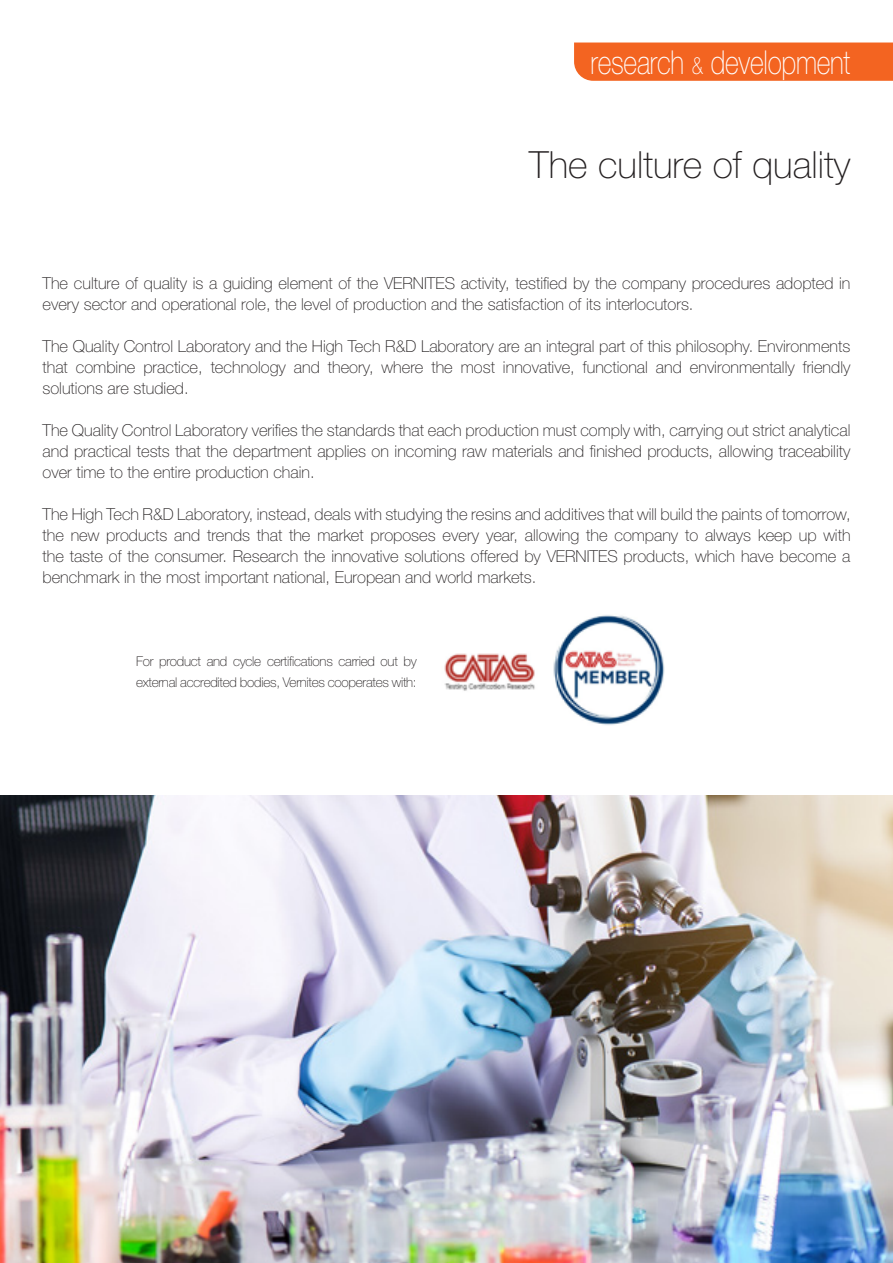
<style>
.page{position:relative;width:893px;height:1263px;background:#fff}
.page>*{position:absolute;margin:0;border:0;box-sizing:border-box;transform-origin:0 0}
.t1{font:100 37.5px "Helvetica Neue";color:#231f20}
.t2{font:100 33px "Helvetica Neue";letter-spacing:-.01em;color:#fff;scale:.8 1}
.t3{font:100 16.5px/21px "Helvetica Neue";color:#231f20;text-align:justify}
.t4{font:100 13.5px/21px "Helvetica Neue";letter-spacing:-.02em;color:#231f20}
.s1{font-size:24px}
</style>
<div class="page">
<div style="left:574px;top:43px;width:319px;height:38px;background:#f36421"></div>
<img style="left:0;top:795px;width:893px;height:468px">
<img style="left:444px;top:615px;width:221px;height:110px">
<h2 class="t2" style="left:591px;top:43px;width:326px">research <span class="s1">&amp;</span> development</h2>
<h1 class="t1" style="left:529px;top:144px;width:323px">The culture of quality</h1>
<p class="t3" style="left:43px;top:273px;width:809px">The culture of quality is a guiding element of the VERNITES activity, testified by the company procedures adopted in every sector and operational role, the level of production and the satisfaction of its interlocutors.</p>
<p class="t3" style="left:43px;top:336px;width:809px">The Quality Control Laboratory and the High Tech R&amp;D Laboratory are an integral part of this philosophy. Environments that combine practice, technology and theory, where the most innovative, functional and environmentally friendly solutions are studied.</p>
<p class="t3" style="left:43px;top:420px;width:809px">The Quality Control Laboratory verifies the standards that each production must comply with, carrying out strict analytical and practical tests that the department applies on incoming raw materials and finished products, allowing traceability over time to the entire production chain.</p>
<p class="t3" style="left:43px;top:504px;width:809px">The High Tech R&amp;D Laboratory, instead, deals with studying the resins and additives that will build the paints of tomorrow, the new products and trends that the market proposes every year, allowing the company to always keep up with the taste of the consumer. Research the innovative solutions offered by VERNITES products, which have become a benchmark in the most important national, European and world markets.</p>
<p class="t4" style="left:136px;top:650px;width:282px">For product and cycle certifications carried out by external accredited bodies, Vernites cooperates with:</p>
</div>
